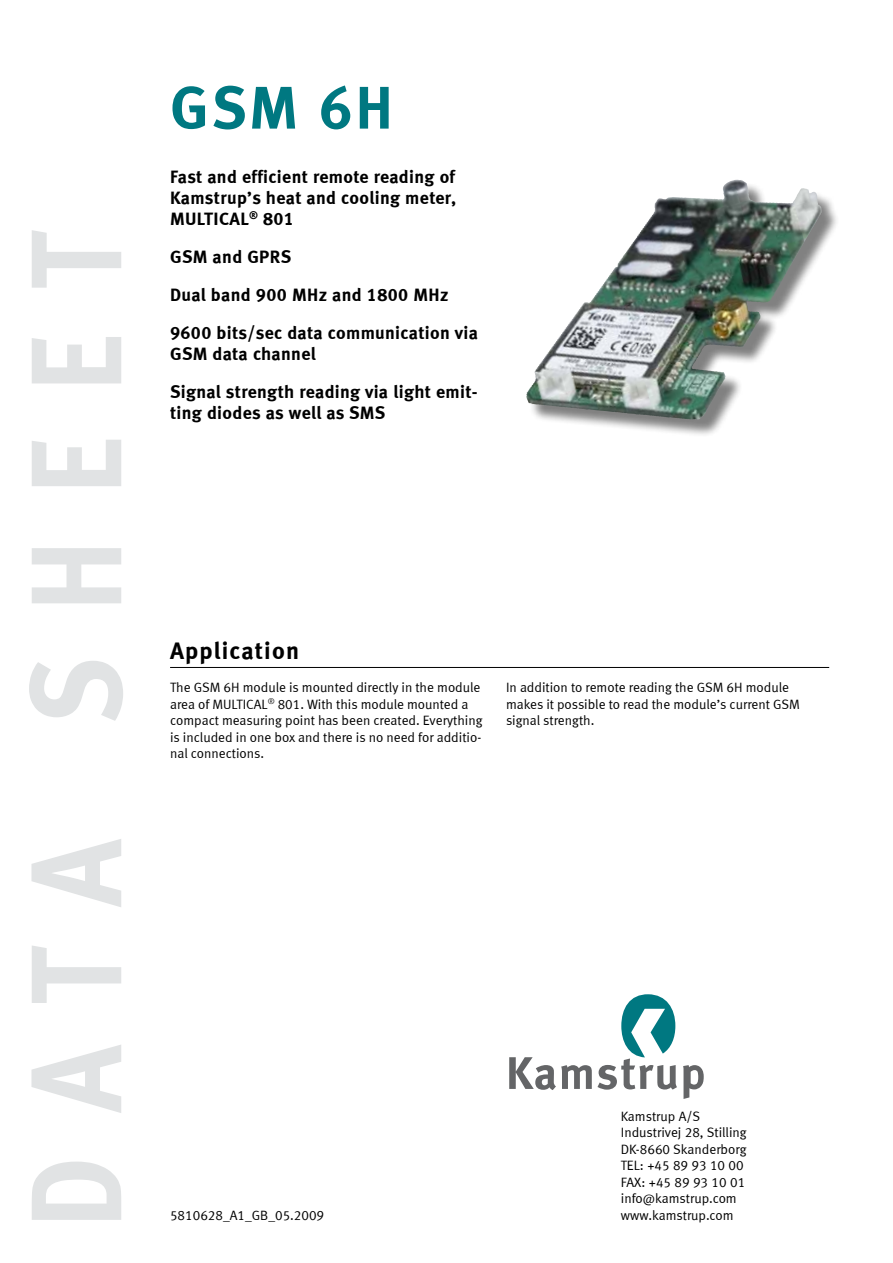
<style>
.page{position:relative;width:893px;height:1263px;background:#fff}
.page>*{position:absolute;margin:0;border:0;box-sizing:border-box;transform-origin:0 0}
.t1{font:700 128.7px "Meta LF";letter-spacing:.4em;color:#e1e3e4;scale:.89 1}
.t2{font:700 60px "Meta LF";color:#007881}
.t3{font:700 24px "Meta LF";letter-spacing:.05em;color:#000}
.t4{font:700 18px/38px "Meta LF";letter-spacing:.02em;color:#000}
.t5{font:13.5px/16.5px "Meta LF";color:#000}
</style>
<div class="page">
<hr style="left:170px;top:667px;width:659px;height:1px;background:#000">
<div style="left:528px;top:181px;width:311px;height:256px;background:#000;opacity:.5"></div>
<img style="left:651px;top:180px;width:85px;height:37px">
<svg style="left:509px;top:994px;width:195px;height:105px"></svg>
<h1 class="t1" style="left:0;top:1228px;width:1122px;rotate:-90deg">data sheet</h1>
<h2 class="t2" style="left:170px;top:72px;width:216px">GSM 6H</h2>
<h3 class="t4" style="left:170px;top:166px;width:288px;line-height:21px;text-align:justify">Fast and efficient remote reading of Kamstrup’s heat and cooling meter, MULTICAL<sup>®</sup> 801</h3>
<h3 class="t4" style="left:170px;top:237px;width:309px">GSM and GPRS<br>Dual band 900 MHz and 1800 MHz<br>9600 bits/sec data communication via</h3>
<h3 class="t4" style="left:170px;top:334px;width:309px">GSM data channel<br>Signal strength reading via light emit-</h3>
<h3 class="t4" style="left:170px;top:393px;width:216px">ting diodes as well as SMS</h3>
<h3 class="t3" style="left:170px;top:636px;width:130px">Application</h3>
<p class="t5" style="left:170px;top:679px;width:314px">The GSM 6H module is mounted directly in the module area of MULTICAL<sup>®</sup> 801. With this module mounted a compact measuring point has been created. Everything is included in one box and there is no need for additio&shy;nal connections.</p>
<p class="t5" style="left:506px;top:679px;width:295px">In addition to remote reading the GSM 6H module makes it possible to read the module’s current GSM signal strength.</p>
<p class="t5" style="left:621px;top:1108px;width:127px">Kamstrup A/S<br>Industrivej 28, Stilling<br>DK-8660 Skanderborg<br>TEL: +45 89 93 10 00<br>FAX: +45 89 93 10 01 info@kamstrup.com</p>
<p class="t5" style="left:170px;top:1207px;width:156px">5810628_A1_GB_05.2009</p>
<p class="t5" style="left:621px;top:1207px;width:114px">www.kamstrup.com</p>
</div>
